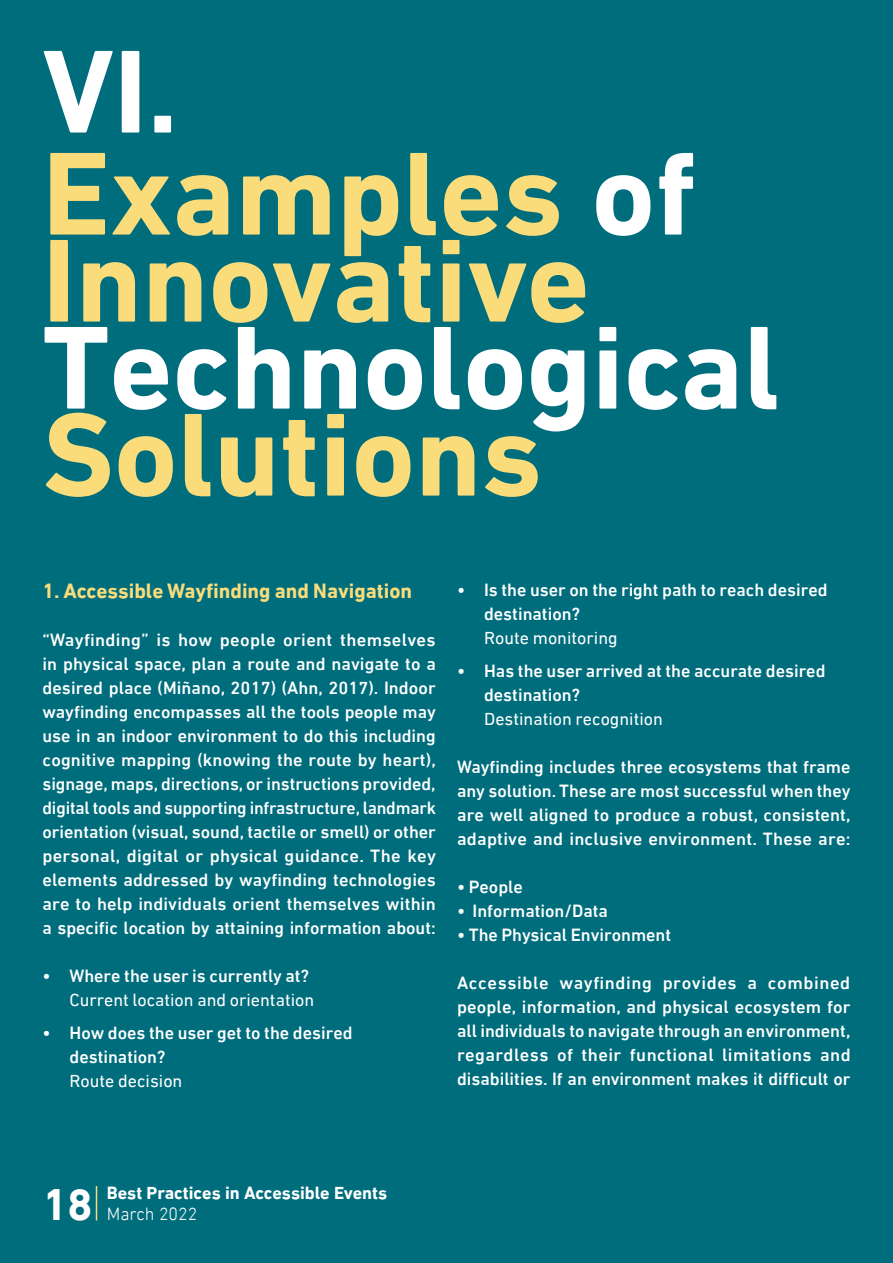
<style>
.page{position:relative;width:893px;height:1263px;background:#006d7d}
.page>*{position:absolute;margin:0;border:0;box-sizing:border-box;transform-origin:0 0}
.t1{font:700 120px/102px "DIN Next LT Arabic";color:#fadc7b}
.t2{font:700 120px "DIN Next LT Arabic";color:#fff}
.t3{font:700 45px "DIN Next LT Arabic";color:#fff}
.t4{font:700 21px "DIN Next LT Arabic";color:#fadc7b}
.t5{font:500 18px/24px "DIN Next LT Arabic";color:#fff;text-align:justify}
.t6{font:18px "DIN Next LT Arabic";color:#fff}
.t7{font:700 18px "DIN Next LT Arabic";color:#fff}
.t8{font:300 18px "DIN Next LT Arabic";color:#fff}
.s1{color:#fff}
</style>
<div class="page">
<hr style="left:96px;top:1186px;width:1px;height:34px;background:#fadc7b">
<h1 class="t1" style="left:43px;top:40px;width:655px"><span class="s1">VI.<br></span>Examples <span class="s1">of</span></h1>
<h1 class="t1" style="left:43px;top:229px;width:549px">Innovative</h1>
<h1 class="t2" style="left:43px;top:297px;width:739px">Technological</h1>
<h1 class="t1" style="left:43px;top:403px;width:501px">Solutions</h1>
<p class="t4" style="left:43px;top:579px;width:371px">1. Accessible Wayfinding and Navigation</p>
<p class="t5" style="left:43px;top:628px;width:395px">“Wayfinding” is how people orient themselves in physical space, plan a route and navigate to a desired place (Miñano, 2017) (Ahn, 2017). Indoor wayfinding encompasses all the tools people may use in an indoor environment to do this including cognitive mapping (knowing the route by heart), signage, maps, directions, or instructions provided, digital tools and supporting infrastructure, landmark orientation (visual, sound, tactile or smell) or other personal, digital or physical guidance. The key elements addressed by wayfinding technologies are to help individuals orient themselves within a specific location by attaining information about:</p>
<p class="t5" style="left:43px;top:964px;width:268px">• Where the user is currently at?</p>
<p class="t6" style="left:70px;top:990px;width:246px">Current location and orientation</p>
<p class="t5" style="left:70px;top:1021px;width:285px;text-indent:-27px">• How does the user get to the desired destination?</p>
<p class="t6" style="left:70px;top:1070px;width:114px">Route decision</p>
<p class="t5" style="left:484px;top:578px;width:345px;text-indent:-27px">• Is the user on the right path to reach desired destination?</p>
<p class="t6" style="left:484px;top:627px;width:135px">Route monitoring</p>
<p class="t5" style="left:484px;top:658px;width:343px;text-indent:-27px">• Has the user arrived at the accurate desired destination?</p>
<p class="t6" style="left:484px;top:708px;width:180px">Destination recognition</p>
<p class="t5" style="left:457px;top:754px;width:395px">Wayfinding includes three ecosystems that frame any solution. These are most successful when they are well aligned to produce a robust, consistent, adaptive and inclusive environment. These are:</p>
<p class="t5" style="left:457px;top:874px;width:67px">• People</p>
<p class="t5" style="left:457px;top:898px;width:152px">• Information/Data</p>
<p class="t5" style="left:457px;top:922px;width:216px">• The Physical Environment</p>
<p class="t5" style="left:457px;top:970px;width:395px">Accessible wayfinding provides a combined people, information, and physical ecosystem for all individuals to navigate through an environment, regardless of their functional limitations and disabilities. If an environment makes it difficult or</p>
<h2 class="t3" style="left:43px;top:1178px;width:52px">18</h2>
<p class="t7" style="left:107px;top:1183px;width:282px">Best Practices in Accessible Events</p>
<p class="t8" style="left:107px;top:1204px;width:92px">March 2022</p>
</div>
